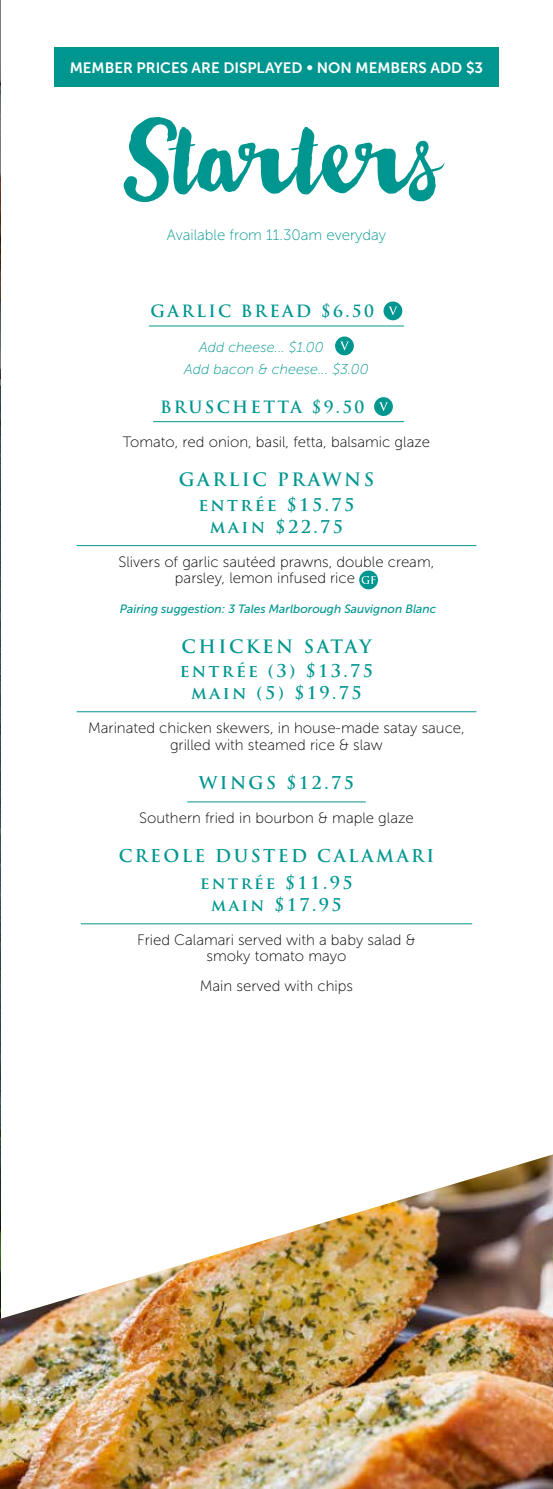
<style>
.page{position:relative;width:553px;height:1489px;background:#fff}
.page>*{position:absolute;margin:0;border:0;box-sizing:border-box;transform-origin:0 0}
.t1{font:124.5px "Wanderlust Letters";color:#009690}
.t2{font:700 18px "Trajan Pro";letter-spacing:.14em;color:#009690}
.t3{font:700 17.1px/22.5px "Trajan Pro";letter-spacing:.14em;color:#009690;text-align:center}
.t4{font:700 16.5px "Trajan Pro";letter-spacing:.14em;color:#009690}
.t5{font:15px/16.5px "Museo Sans 100";color:#000;text-align:center}
.t6{font:15px "Museo Sans 700";color:#fff}
.t7{font:15px "Museo Sans 100";color:#009690}
.t8{font:italic 14.25px/21.3px "Museo Sans 100";color:#009690}
.t9{font:italic 12px "Museo Sans 500";color:#009690}
.s1{font-size:17.1px}
.s2{font-size:16.5px}
</style>
<div class="page">
<hr style="left:0;top:0;width:1px;height:1488px;background:#000">
<hr style="left:149px;top:326px;width:255px;height:1px;background:#009690">
<hr style="left:153px;top:421px;width:251px;height:1px;background:#009690">
<hr style="left:77px;top:545px;width:399px;height:1px;background:#009690">
<hr style="left:77px;top:711px;width:399px;height:1px;background:#009690">
<hr style="left:187px;top:801px;width:179px;height:1px;background:#009690">
<hr style="left:81px;top:923px;width:391px;height:1px;background:#009690">
<div style="left:383px;top:301px;width:19px;height:19px;background:#009690;border-radius:50%"></div>
<svg style="left:388px;top:306px;width:9px;height:9px"></svg>
<div style="left:335px;top:336px;width:19px;height:19px;background:#009690;border-radius:50%"></div>
<svg style="left:340px;top:341px;width:9px;height:9px"></svg>
<div style="left:374px;top:397px;width:19px;height:19px;background:#009690;border-radius:50%"></div>
<svg style="left:379px;top:402px;width:9px;height:9px"></svg>
<svg style="left:359px;top:570px;width:19px;height:19px"></svg>
<svg style="left:361px;top:576px;width:14px;height:8px"></svg>
<div style="left:54px;top:47px;width:445px;height:40px;background:#009690"></div>
<img style="left:0;top:1154px;width:553px;height:334px">
<p class="t6" style="left:70px;top:59px;width:415px">MEMBER PRICES ARE DISPLAYED • NON MEMBERS ADD $3</p>
<h1 class="t1" style="left:120px;top:82px;width:313px">Starters</h1>
<p class="t7" style="left:167px;top:227px;width:221px">Available from 11.30am everyday</p>
<p class="t4" style="left:151px;top:301px;width:225px">GARLIC BREAD $6.50</p>
<p class="t8" style="left:184px;top:337px;width:186px;text-indent:15px">Add cheese... $1.00<br>Add bacon &amp; cheese... $3.00</p>
<p class="t4" style="left:160px;top:397px;width:206px">BRUSCHETTA $9.50</p>
<p class="t5" style="left:123px;top:433px;width:309px">Tomato, red onion, basil, fetta, balsamic glaze</p>
<p class="t2" style="left:179px;top:468px;width:197px">GARLIC PRAWNS</p>
<p class="t3" style="left:198px;top:493px;width:157px">entrée $15.75 main $22.75</p>
<p class="t5" style="left:175px;top:553px;width:261px;text-align:left;text-indent:-56px">Slivers of garlic sautéed prawns, double cream, parsley, lemon infused rice</p>
<p class="t9" style="left:120px;top:602px;width:318px">Pairing suggestion: 3 Tales Marlborough Sauvignon Blanc</p>
<p class="t2" style="left:181px;top:635px;width:191px">CHICKEN SATAY</p>
<p class="t3" style="left:180px;top:659px;width:195px">entrée (3) $13.75 main (5) $19.75</p>
<p class="t5" style="left:88px;top:719px;width:378px">Marinated chicken skewers, in house-made satay sauce, grilled with steamed rice &amp; slaw</p>
<p class="t3" style="left:199px;top:772px;width:157px">WINGS $12.75</p>
<p class="t5" style="left:139px;top:809px;width:276px">Southern fried in bourbon &amp; maple glaze</p>
<p class="t3" style="left:119px;top:844px;width:317px">CREOLE DUSTED CALAMARI</p>
<p class="t4" style="left:200px;top:872px;width:154px">entrée <span class="s1">$11.95</span></p>
<p class="t3" style="left:211px;top:894px;width:132px"><span class="s2">main</span> $17.95</p>
<p class="t5" style="left:137px;top:931px;width:280px">Fried Calamari served with a baby salad &amp; smoky tomato mayo</p>
<p class="t5" style="left:200px;top:977px;width:155px">Main served with chips</p>
</div>
